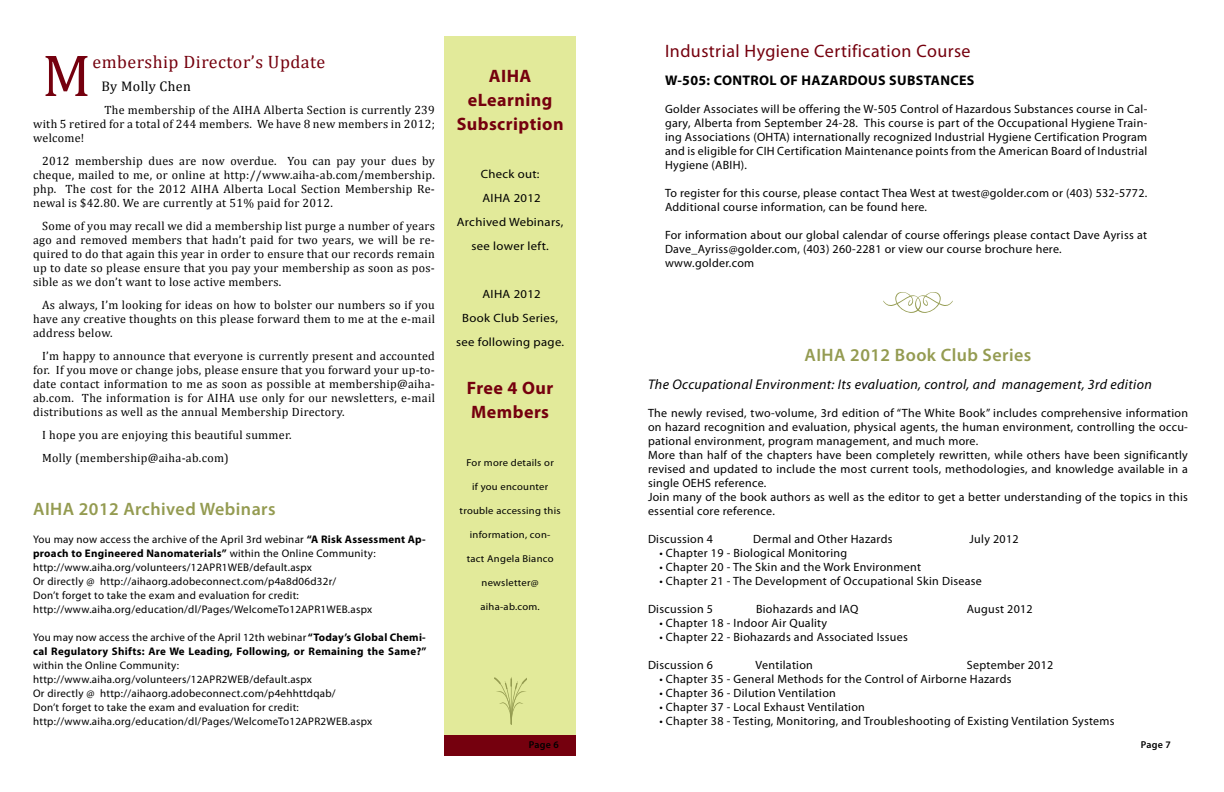
<style>
.page{position:relative;width:1224px;height:792px;background:#fff}
.page>*{position:absolute;margin:0;border:0;box-sizing:border-box;transform-origin:0 0}
.t1{font:60px "Cambria";color:#75000e}
.t2{font:600 18px "Myriad Pro";letter-spacing:.025em;color:#949b51}
.t3{font:700 18px/24px "Myriad Pro";letter-spacing:.025em;color:#75000e;text-align:center}
.t4{font:18px "Myriad Pro";letter-spacing:.025em;color:#75000e}
.t5{font:18px "Cambria";letter-spacing:.025em;color:#75000e}
.t6{font:italic 14px "Myriad Pro";letter-spacing:.025em;color:#000}
.t7{font:700 14px "Myriad Pro";letter-spacing:.025em;color:#000}
.t8{font:14px "Cambria";letter-spacing:.025em;color:#000}
.t9{font:12px/14px "Myriad Pro";letter-spacing:.025em;color:#000}
.t10{font:12px/14px "Cambria";letter-spacing:.025em;color:#000;text-align:justify}
.t11{font:12px/24px "Myriad Pro";letter-spacing:.025em;color:#000;text-align:center;scale:1.06 1}
.t12{font:11px/14px "Myriad Pro";letter-spacing:.025em;color:#000}
.t13{font:700 11px/14px "Myriad Pro";letter-spacing:.025em;color:#000}
.t14{font:10px "Myriad Pro";letter-spacing:.025em;color:#000;scale:1.06 1}
.t15{font:600 10px "Myriad Pro";letter-spacing:.025em;color:#000}
.s1{font-weight:700}
.s2{font-weight:400}
</style>
<div class="page">
<div style="left:444px;top:36px;width:132px;height:720px;background:#e2ea9a"></div>
<div style="left:444px;top:735px;width:132px;height:21px;background:#75000e"></div>
<svg style="left:494px;top:677px;width:32px;height:47px"></svg>
<svg style="left:883px;top:292px;width:70px;height:21px"></svg>
<h1 class="t1" style="left:42px;top:40px;width:50px">M</h1>
<h2 class="t5" style="left:93px;top:51px;width:234px">embership Director’s Update</h2>
<p class="t8" style="left:102px;top:78px;width:91px">By Molly Chen</p>
<p class="t10" style="left:33px;top:103px;width:403px;text-indent:71px">The membership of the AIHA Alberta Section is currently 239 with 5 retired for a total of 244 members. We have 8 new members in 2012; welcome!</p>
<p class="t10" style="left:33px;top:154px;width:403px;text-indent:9px">2012 membership dues are now overdue. You can pay your dues by cheque, mailed to me, or online at http://www.aiha-ab.com/membership. php. The cost for the 2012 AIHA Alberta Local Section Membership Re&shy;newal is $42.80. We are currently at 51% paid for 2012.</p>
<p class="t10" style="left:33px;top:219px;width:403px;text-indent:9px">Some of you may recall we did a membership list purge a number of years ago and removed members that hadn’t paid for two years, we will be re&shy;quired to do that again this year in order to ensure that our records remain up to date so please ensure that you pay your membership as soon as pos&shy;sible as we don’t want to lose active members.</p>
<p class="t10" style="left:33px;top:298px;width:403px;text-indent:9px">As always, I’m looking for ideas on how to bolster our numbers so if you have any creative thoughts on this please forward them to me at the e-mail address below.</p>
<p class="t10" style="left:33px;top:349px;width:403px;text-indent:9px">I’m happy to announce that everyone is currently present and accounted for. If you move or change jobs, please ensure that you forward your up-to&shy;date contact information to me as soon as possible at membership@aiha&shy;ab.com. The information is for AIHA use only for our newsletters, e-mail distributions as well as the annual Membership Directory.</p>
<p class="t10" style="left:42px;top:423px;width:251px;line-height:23px">I hope you are enjoying this beautiful summer.<br>Molly (membership@aiha-ab.com)</p>
<h2 class="t2" style="left:33px;top:497px;width:244px">AIHA 2012 Archived Webinars</h2>
<p class="t12" style="left:33px;top:532px;width:394px">You may now access the archive of the April 3rd webinar <span class="s1">“A Risk Assessment Ap&shy;proach to Engineered Nanomaterials”</span> within the Online Community: http://www.aiha.org/volunteers/12APR1WEB/default.aspx<br>Or directly @ http://aihaorg.adobeconnect.com/p4a8d06d32r/<br>Don’t forget to take the exam and evaluation for credit: http://www.aiha.org/education/dl/Pages/WelcomeTo12APR1WEB.aspx</p>
<p class="t13" style="left:33px;top:630px;width:395px"><span class="s2">You may now access the archive of the April 12th webinar</span> “Today’s Global Chemi&shy;cal Regulatory Shifts: Are We Leading, Following, or Remaining the Same?”</p>
<p class="t12" style="left:33px;top:658px;width:341px">within the Online Community: http://www.aiha.org/volunteers/12APR2WEB/default.aspx<br>Or directly @ http://aihaorg.adobeconnect.com/p4ehhttdqab/<br>Don’t forget to take the exam and evaluation for credit: http://www.aiha.org/education/dl/Pages/WelcomeTo12APR2WEB.aspx</p>
<h2 class="t3" style="left:457px;top:63px;width:108px">AIHA eLearning<br>Subscription</h2>
<p class="t11" style="left:457px;top:161px;width:102px">Check out:<br>AIHA 2012<br>Archived Webinars, see lower left.</p>
<p class="t11" style="left:456px;top:281px;width:104px">AIHA 2012<br>Book Club Series, see following page.</p>
<h2 class="t3" style="left:467px;top:375px;width:88px;text-align:left">Free 4 Our<br>Members</h2>
<p class="t14" style="left:466px;top:456px;width:84px">For more details or</p>
<p class="t14" style="left:472px;top:480px;width:73px">if you encounter</p>
<p class="t14" style="left:460px;top:504px;width:97px">trouble accessing this</p>
<p class="t14" style="left:470px;top:528px;width:78px">information, con-</p>
<p class="t14" style="left:467px;top:552px;width:84px">tact Angela Bianco</p>
<p class="t14" style="left:482px;top:576px;width:55px">newsletter@</p>
<p class="t14" style="left:480px;top:600px;width:58px">aiha-ab.com.</p>
<h2 class="t4" style="left:665px;top:39px;width:307px">Industrial Hygiene Certification Course</h2>
<p class="t7" style="left:665px;top:71px;width:311px">W-505: CONTROL OF HAZARDOUS SUBSTANCES</p>
<p class="t9" style="left:665px;top:101px;width:484px;text-align:justify">Golder Associates will be offering the W-505 Control of Hazardous Substances course in Cal&shy;gary, Alberta from September 24-28. This course is part of the Occupational Hygiene Train&shy;ing Associations (OHTA) internationally recognized Industrial Hygiene Certification Program and is eligible for CIH Certification Maintenance points from the American Board of Industrial Hygiene (ABIH).</p>
<p class="t9" style="left:665px;top:185px;width:484px">To register for this course, please contact Thea West at twest@golder.com or (403) 532-5772.<br>Additional course information, can be found here.</p>
<p class="t9" style="left:665px;top:227px;width:484px">For information about our global calendar of course offerings please contact Dave Ayriss at<br>Dave_Ayriss@golder.com, (403) 260-2281 or view our course brochure here. www.golder.com</p>
<h2 class="t2" style="left:805px;top:343px;width:228px">AIHA 2012 Book Club Series</h2>
<p class="t6" style="left:648px;top:375px;width:505px">The Occupational Environment: Its evaluation, control, and management, 3rd edition</p>
<p class="t9" style="left:648px;top:405px;width:542px">The newly revised, two-volume, 3rd edition of “The White Book” includes comprehensive information on hazard recognition and evaluation, physical agents, the human environment, controlling the occu&shy;pational environment, program management, and much more.<br>More than half of the chapters have been completely rewritten, while others have been significantly revised and updated to include the most current tools, methodologies, and knowledge available in a single OEHS reference.<br>Join many of the book authors as well as the editor to get a better understanding of the topics in this essential core reference.</p>
<p class="t9" style="left:648px;top:531px;width:67px">Discussion 4</p>
<p class="t9" style="left:753px;top:531px;width:141px">Dermal and Other Hazards</p>
<p class="t9" style="left:970px;top:531px;width:51px">July 2012</p>
<p class="t9" style="left:659px;top:545px;width:189px">• Chapter 19 - Biological Monitoring</p>
<p class="t9" style="left:659px;top:559px;width:263px">• Chapter 20 - The Skin and the Work Environment</p>
<p class="t9" style="left:659px;top:573px;width:324px">• Chapter 21 - The Development of Occupational Skin Disease</p>
<p class="t9" style="left:648px;top:601px;width:67px">Discussion 5</p>
<p class="t9" style="left:756px;top:601px;width:104px">Biohazards and IAQ</p>
<p class="t9" style="left:967px;top:601px;width:68px">August 2012</p>
<p class="t9" style="left:659px;top:615px;width:169px">• Chapter 18 - Indoor Air Quality</p>
<p class="t9" style="left:659px;top:629px;width:250px">• Chapter 22 - Biohazards and Associated Issues</p>
<p class="t9" style="left:648px;top:657px;width:67px">Discussion 6</p>
<p class="t9" style="left:756px;top:657px;width:59px">Ventilation</p>
<p class="t9" style="left:967px;top:657px;width:88px">September 2012</p>
<p class="t9" style="left:659px;top:671px;width:354px">• Chapter 35 - General Methods for the Control of Airborne Hazards</p>
<p class="t9" style="left:659px;top:685px;width:178px">• Chapter 36 - Dilution Ventilation</p>
<p class="t9" style="left:659px;top:699px;width:207px">• Chapter 37 - Local Exhaust Ventilation</p>
<p class="t9" style="left:659px;top:713px;width:457px">• Chapter 38 - Testing, Monitoring, and Troubleshooting of Existing Ventilation Systems</p>
<p class="t15" style="left:529px;top:738px;width:32px">Page 6</p>
<p class="t15" style="left:1141px;top:738px;width:32px">Page 7</p>
</div>
